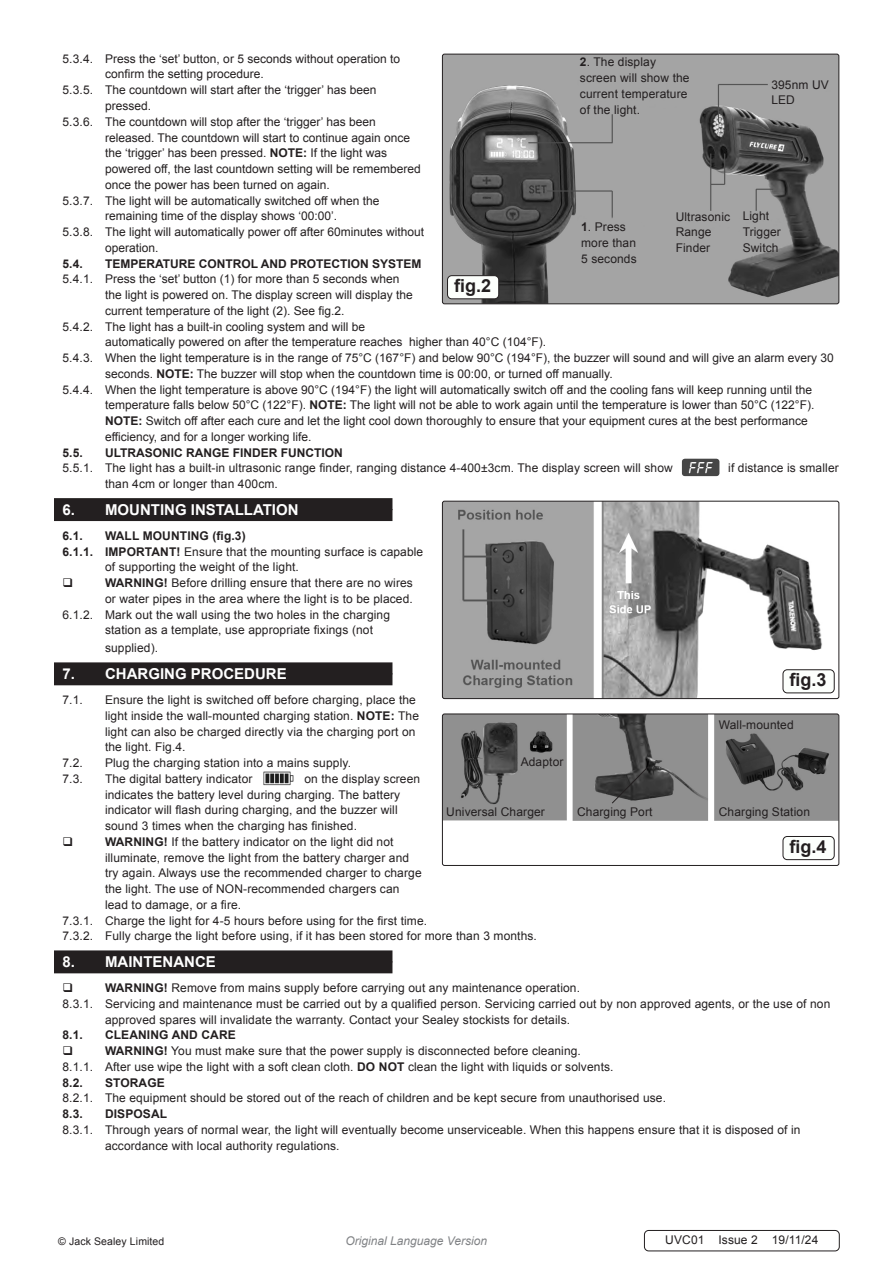
<style>
.page{position:relative;width:893px;height:1263px;background:#fff}
.page>*{position:absolute;margin:0;border:0;box-sizing:border-box;transform-origin:0 0}
.t1{font:700 18px "Arial";color:#231f20}
.t2{font:700 15px "Arial";color:#fff}
.Body{font:12px/15.8px "Arial";letter-spacing:.01em;color:#231f20}
.t3{font:700 12px "Arial";color:#231f20}
.t4{font:italic 12px "Arial";color:#808285}
.Body__Footer{font:12px "Arial";letter-spacing:.01em;color:#231f20}
.Body__Justified__7pt{font:10.5px "Arial";letter-spacing:.01em;color:#231f20}
.s1{font-weight:700}
</style>
<div class="page">
<div style="left:54px;top:509px;width:338px;height:12px;background:#231f20"></div>
<div style="left:54px;top:498px;width:338px;height:12px;background:#231f20"></div>
<div style="left:54px;top:673px;width:338px;height:12px;background:#231f20"></div>
<div style="left:54px;top:662px;width:338px;height:12px;background:#231f20"></div>
<div style="left:54px;top:961px;width:338px;height:12px;background:#231f20"></div>
<div style="left:54px;top:950px;width:338px;height:12px;background:#231f20"></div>
<div style="left:644px;top:1230px;width:196px;height:21px;border:1px solid #231f20;border-radius:4px"></div>
<img style="left:681px;top:458px;width:39px;height:19px">
<img style="left:442px;top:501px;width:397px;height:198px">
<div style="left:442px;top:501px;width:397px;height:198px;border:1px solid #231f20;border-radius:2px"></div>
<div style="left:783px;top:670px;width:51px;height:23px;background:#fcfffc;border-radius:4px"></div>
<div style="left:783px;top:669px;width:52px;height:24px;border:1px solid #231f20;border-radius:4px"></div>
<img style="left:442px;top:714px;width:397px;height:107px">
<div style="left:442px;top:714px;width:397px;height:152px;border:1px solid #231f20;border-radius:2px"></div>
<div style="left:783px;top:836px;width:52px;height:24px;border:1px solid #231f20;border-radius:4px"></div>
<svg style="left:611px;top:766px;width:38px;height:38px"></svg>
<img style="left:263px;top:771px;width:31px;height:15px">
<img style="left:442px;top:54px;width:397px;height:250px">
<div style="left:442px;top:54px;width:397px;height:250px;border:1px solid #231f20;border-radius:2px"></div>
<div style="left:447px;top:276px;width:52px;height:23px;background:#fcfffc;border-radius:4px"></div>
<div style="left:447px;top:275px;width:52px;height:24px;border:1px solid #231f20;border-radius:4px"></div>
<p class="Body" style="left:105px;top:51px;width:297px;text-indent:-43px">5.3.4. Press the ‘set’ button, or 5 seconds without operation to confirm the setting procedure.</p>
<p class="Body" style="left:105px;top:82px;width:273px;text-indent:-43px">5.3.5. The countdown will start after the ‘trigger’ has been pressed.</p>
<p class="Body" style="left:105px;top:114px;width:317px;text-indent:-43px">5.3.6. The countdown will stop after the ‘trigger’ has been released. The countdown will start to continue again once the ‘trigger’ has been pressed. <span class="s1">NOTE:</span> If the light was powered off, the last countdown setting will be remembered once the power has been turned on again.</p>
<p class="Body" style="left:63px;top:193px;width:319px;text-align:center">5.3.7. The light will be automatically switched off when the remaining time of the display shows ‘00:00’.</p>
<p class="Body" style="left:105px;top:224px;width:321px;text-indent:-43px">5.3.8. The light will automatically power off after 60minutes without operation.</p>
<p class="t3" style="left:63px;top:255px;width:22px">5.4.</p>
<p class="t3" style="left:105px;top:255px;width:318px">TEMPERATURE CONTROL AND PROTECTION SYSTEM</p>
<p class="Body" style="left:105px;top:271px;width:309px;text-indent:-43px">5.4.1. Press the ‘set’ button (1) for more than 5 seconds when the light is powered on. The display screen will display the current temperature of the light (2). See fig.2.</p>
<p class="Body" style="left:105px;top:319px;width:443px;text-indent:-43px">5.4.2. The light has a built-in cooling system and will be<br>automatically powered on after the temperature reaches higher than 40°C (104°F).</p>
<p class="Body" style="left:105px;top:350px;width:730px;text-indent:-43px">5.4.3. When the light temperature is in the range of 75°C (167°F) and below 90°C (194°F), the buzzer will sound and will give an alarm every 30 seconds. <span class="s1">NOTE:</span> The buzzer will stop when the countdown time is 00:00, or turned off manually.</p>
<p class="Body" style="left:105px;top:382px;width:711px;text-indent:-43px">5.4.4. When the light temperature is above 90°C (194°F) the light will automatically switch off and the cooling fans will keep running until the temperature falls below 50°C (122°F). <span class="s1">NOTE:</span> The light will not be able to work again until the temperature is lower than 50°C (122°F).<br><span class="s1">NOTE:</span> Switch off after each cure and let the light cool down thoroughly to ensure that your equipment cures at the best performance efficiency, and for a longer working life.</p>
<p class="t3" style="left:63px;top:444px;width:22px">5.5.</p>
<p class="t3" style="left:105px;top:444px;width:239px">ULTRASONIC RANGE FINDER FUNCTION</p>
<p class="Body" style="left:63px;top:460px;width:612px">5.5.1. The light has a built-in ultrasonic range finder, ranging distance 4-400±3cm. The display screen will show</p>
<p class="Body" style="left:728px;top:460px;width:112px">if distance is smaller</p>
<p class="Body" style="left:105px;top:476px;width:174px">than 4cm or longer than 400cm.</p>
<p class="t2" style="left:63px;top:500px;width:238px">6. MOUNTING INSTALLATION</p>
<p class="t3" style="left:63px;top:528px;width:22px">6.1.</p>
<p class="t3" style="left:105px;top:528px;width:142px">WALL MOUNTING (fig.3)</p>
<p class="Body" style="left:105px;top:544px;width:320px;text-indent:-43px"><span class="s1">6.1.1. IMPORTANT!</span> Ensure that the mounting surface is capable of supporting the weight of the light.</p>
<p class="Body" style="left:105px;top:575px;width:309px"><span class="s1">WARNING!</span> Before drilling ensure that there are no wires or water pipes in the area where the light is to be placed.</p>
<p class="Body" style="left:105px;top:607px;width:287px;text-indent:-43px">6.1.2. Mark out the wall using the two holes in the charging station as a template, use appropriate fixings (not</p>
<p class="Body" style="left:105px;top:640px;width:55px">supplied).</p>
<p class="t2" style="left:63px;top:664px;width:226px">7. CHARGING PROCEDURE</p>
<p class="Body" style="left:63px;top:692px;width:22px">7.1.</p>
<p class="Body" style="left:105px;top:692px;width:315px">Ensure the light is switched off before charging, place the light inside the wall-mounted charging station. <span class="s1">NOTE:</span> The light can also be charged directly via the charging port on the light. Fig.4.</p>
<p class="Body" style="left:63px;top:755px;width:22px">7.2.</p>
<p class="Body" style="left:105px;top:755px;width:247px">Plug the charging station into a mains supply.</p>
<p class="Body" style="left:63px;top:771px;width:22px">7.3.</p>
<p class="Body" style="left:105px;top:771px;width:149px">The digital battery indicator</p>
<p class="Body" style="left:580px;top:54px;width:111px"><span class="s1">2</span>. The display screen will show the current temperature of the light.</p>
<p class="Body" style="left:771px;top:77px;width:59px">395nm UV<br>LED</p>
<p class="Body" style="left:676px;top:209px;width:56px">Ultrasonic<br>Range<br>Finder</p>
<p class="Body" style="left:743px;top:208px;width:40px">Light<br>Trigger<br>Switch</p>
<p class="Body" style="left:581px;top:219px;width:57px"><span class="s1">1</span>. Press more than<br>5 seconds</p>
<p class="t1" style="left:454px;top:274px;width:39px">fig.2</p>
<p class="t1" style="left:790px;top:668px;width:39px">fig.3</p>
<p class="Body" style="left:719px;top:717px;width:76px">Wall-mounted</p>
<p class="Body" style="left:521px;top:753px;width:44px">Adaptor</p>
<p class="Body" style="left:446px;top:803px;width:100px">Universal Charger</p>
<p class="Body" style="left:577px;top:803px;width:77px">Charging Port</p>
<p class="Body" style="left:105px;top:771px;width:317px;text-indent:199px">on the display screen indicates the battery level during charging. The battery indicator will flash during charging, and the buzzer will sound 3 times when the charging has finished.</p>
<p class="Body" style="left:105px;top:834px;width:318px"><span class="s1">WARNING!</span> If the battery indicator on the light did not illuminate, remove the light from the battery charger and try again. Always use the recommended charger to charge the light. The use of NON-recommended chargers can lead to damage, or a fire.</p>
<p class="Body" style="left:63px;top:913px;width:366px">7.3.1. Charge the light for 4-5 hours before using for the first time.</p>
<p class="Body" style="left:63px;top:928px;width:476px">7.3.2. Fully charge the light before using, if it has been stored for more than 3 months.</p>
<p class="t2" style="left:63px;top:952px;width:155px">8. MAINTENANCE</p>
<p class="Body" style="left:105px;top:980px;width:476px"><span class="s1">WARNING!</span> Remove from mains supply before carrying out any maintenance operation.</p>
<p class="Body" style="left:105px;top:996px;width:727px;text-indent:-43px">8.3.1. Servicing and maintenance must be carried out by a qualified person. Servicing carried out by non approved agents, or the use of non approved spares will invalidate the warranty. Contact your Sealey stockists for details.</p>
<p class="t3" style="left:63px;top:1027px;width:22px">8.1.</p>
<p class="t3" style="left:105px;top:1027px;width:132px">CLEANING AND CARE</p>
<p class="Body" style="left:105px;top:1043px;width:477px"><span class="s1">WARNING!</span> You must make sure that the power supply is disconnected before cleaning.</p>
<p class="Body" style="left:63px;top:1059px;width:553px">8.1.1. After use wipe the light with a soft clean cloth. <span class="s1">DO NOT</span> clean the light with liquids or solvents.</p>
<p class="t3" style="left:63px;top:1074px;width:22px">8.2.</p>
<p class="t3" style="left:105px;top:1074px;width:61px">STORAGE</p>
<p class="Body" style="left:63px;top:1090px;width:605px">8.2.1. The equipment should be stored out of the reach of children and be kept secure from unauthorised use.</p>
<p class="t3" style="left:63px;top:1106px;width:22px">8.3.</p>
<p class="t3" style="left:105px;top:1106px;width:64px">DISPOSAL</p>
<p class="Body" style="left:105px;top:1122px;width:697px;text-indent:-43px">8.3.1. Through years of normal wear, the light will eventually become unserviceable. When this happens ensure that it is disposed of in accordance with local authority regulations.</p>
<p class="Body" style="left:719px;top:803px;width:93px">Charging Station</p>
<p class="t1" style="left:790px;top:835px;width:39px">fig.4</p>
<p class="Body__Justified__7pt" style="left:58px;top:1234px;width:108px">© Jack Sealey Limited</p>
<p class="t4" style="left:345px;top:1233px;width:143px">Original Language Version</p>
<p class="Body__Footer" style="left:665px;top:1232px;width:155px">UVC01 Issue 2 19/11/24</p>
</div>
